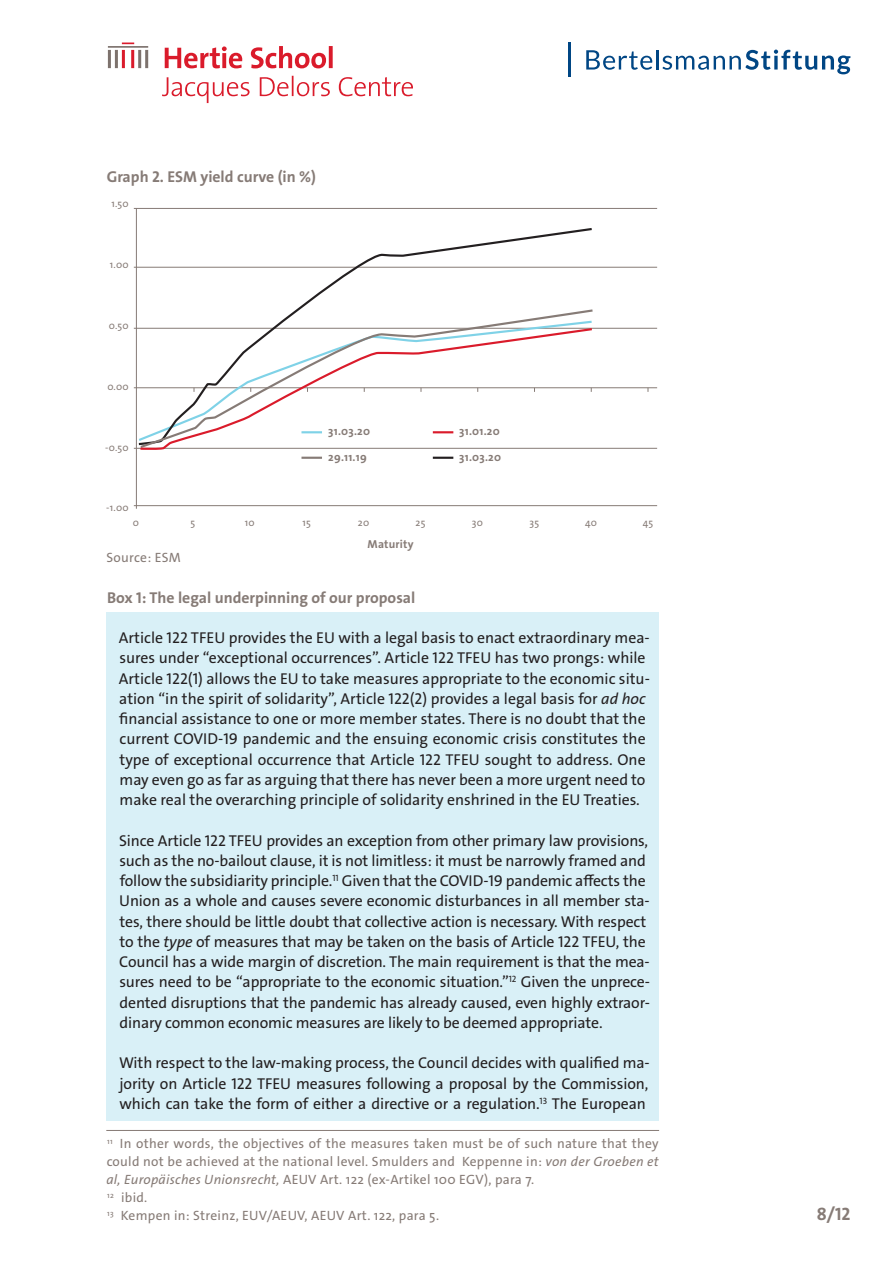
<style>
.page{position:relative;width:893px;height:1263px;background:#fff}
.page>*{position:absolute;margin:0;border:0;box-sizing:border-box;transform-origin:0 0}
.t1{font:700 18px "The Sans Os F";color:#867b76}
.t2{font:15.75px/20.2px "The Sans Os F";letter-spacing:-.01em;color:#231f20}
.t3{font:700 15.75px "The Sans Os F";color:#867b76}
.t4{font:13.5px/18px "The Sans Os F";letter-spacing:.02em;color:#867b76}
.t5{font:700 11.55px "The Sans Os F";letter-spacing:.02em;color:#867b76}
.t6{font:10.2px "The Sans Os F";letter-spacing:.015em;color:#867b76}
.s1{font-style:italic}
</style>
<div class="page">
<hr style="left:115px;top:50px;width:3px;height:18px;background:#7d726d">
<hr style="left:108px;top:50px;width:3px;height:18px;background:#7d726d">
<hr style="left:108px;top:46px;width:40px;height:2px;background:#7d726d">
<svg style="left:122px;top:43px;width:291px;height:60px"></svg>
<svg style="left:586px;top:50px;width:66px;height:20px"></svg>
<hr style="left:656px;top:50px;width:3px;height:20px;background:#004684">
<svg style="left:662px;top:50px;width:188px;height:24px"></svg>
<hr style="left:569px;top:43px;width:2px;height:34px;background:#004684">
<div style="left:106px;top:612px;width:553px;height:508px;background:#d9f0f7"></div>
<hr style="left:106px;top:1130px;width:553px;height:1px;background:#867b76">
<hr style="left:136px;top:208px;width:1px;height:301px;background:#867b76">
<hr style="left:134px;top:505px;width:523px;height:1px;background:#867b76">
<hr style="left:134px;top:448px;width:523px;height:1px;background:#867b76">
<hr style="left:134px;top:387px;width:523px;height:1px;background:#867b76">
<hr style="left:134px;top:328px;width:523px;height:1px;background:#867b76">
<hr style="left:134px;top:267px;width:523px;height:1px;background:#867b76">
<hr style="left:134px;top:208px;width:523px;height:1px;background:#867b76">
<svg style="left:137px;top:228px;width:457px;height:161px"></svg>
<svg style="left:139px;top:308px;width:456px;height:141px"></svg>
<svg style="left:138px;top:327px;width:456px;height:123px"></svg>
<hr style="left:301px;top:431px;width:21px;height:2px;background:#7fd2e7">
<hr style="left:433px;top:431px;width:20px;height:2px;background:#da1b2b">
<hr style="left:301px;top:457px;width:21px;height:2px;background:#867b76">
<hr style="left:433px;top:457px;width:20px;height:2px;background:#231f20">
<p class="t3" style="left:107px;top:166px;width:211px">Graph 2. ESM yield curve (in %)</p>
<p class="t6" style="left:111px;top:197px;width:19px">1.50</p>
<p class="t6" style="left:110px;top:258px;width:20px">1.00</p>
<p class="t6" style="left:109px;top:319px;width:21px">0.50</p>
<p class="t6" style="left:107px;top:380px;width:23px">0.00</p>
<p class="t6" style="left:105px;top:441px;width:25px">-0.50</p>
<p class="t6" style="left:106px;top:501px;width:24px">-1.00</p>
<p class="t5" style="left:328px;top:424px;width:43px">31.03.20</p>
<p class="t5" style="left:459px;top:424px;width:42px">31.01.20</p>
<p class="t5" style="left:328px;top:450px;width:40px">29.11.19</p>
<p class="t5" style="left:459px;top:450px;width:43px">31.03.20</p>
<p class="t6" style="left:133px;top:516px;width:8px">0</p>
<p class="t6" style="left:191px;top:516px;width:6px">5</p>
<p class="t6" style="left:245px;top:516px;width:11px">10</p>
<p class="t6" style="left:303px;top:516px;width:10px">15</p>
<p class="t6" style="left:358px;top:516px;width:13px">20</p>
<p class="t5" style="left:368px;top:537px;width:48px">Maturity</p>
<p class="t6" style="left:416px;top:516px;width:11px">25</p>
<p class="t6" style="left:472px;top:516px;width:13px">30</p>
<p class="t6" style="left:529px;top:516px;width:11px">35</p>
<p class="t6" style="left:585px;top:516px;width:13px">40</p>
<p class="t6" style="left:643px;top:516px;width:12px">45</p>
<p class="t4" style="left:107px;top:549px;width:76px">Source: ESM</p>
<p class="t3" style="left:107px;top:587px;width:310px">Box 1: The legal underpinning of our proposal</p>
<p class="t2" style="left:119px;top:628px;width:533px">Article 122 TFEU provides the EU with a legal basis to enact extraordinary mea&shy;sures under “exceptional occurrences”. Article 122 TFEU has two prongs: while Article 122(1) allows the EU to take measures appropriate to the economic situ&shy;ation “in the spirit of solidarity”, Article 122(2) provides a legal basis for <span class="s1">ad hoc </span>financial assistance to one or more member states. There is no doubt that the current COVID-19 pandemic and the ensuing economic crisis constitutes the type of exceptional occurrence that Article 122 TFEU sought to address. One may even go as far as arguing that there has never been a more urgent need to make real the overarching principle of solidarity enshrined in the EU Treaties.</p>
<p class="t2" style="left:119px;top:830px;width:532px">Since Article 122 TFEU provides an exception from other primary law provisions, such as the no-bailout clause, it is not limitless: it must be narrowly framed and follow the subsidiarity principle.<sup>11</sup> Given that the COVID-19 pandemic affects the Union as a whole and causes severe economic disturbances in all member sta&shy;tes, there should be little doubt that collective action is necessary. With respect to the <span class="s1">type</span> of measures that may be taken on the basis of Article 122 TFEU, the Council has a wide margin of discretion. The main requirement is that the mea&shy;sures need to be “appropriate to the economic situation.”<sup>12</sup> Given the unprece&shy;dented disruptions that the pandemic has already caused, even highly extraor&shy;dinary common economic measures are likely to be deemed appropriate.</p>
<p class="t2" style="left:119px;top:1053px;width:532px;text-align:justify">With respect to the law-making process, the Council decides with qualified ma&shy;jority on Article 122 TFEU measures following a proposal by the Commission, which can take the form of either a directive or a regulation.<sup>13</sup> The European</p>
<p class="t4" style="left:106px;top:1135px;width:554px"><sup>11</sup> In other words, the objectives of the measures taken must be of such nature that they could not be achieved at the national level. Smulders and Keppenne in: <span class="s1">von der Groeben et al, Europäisches Unionsrecht,</span> AEUV Art. 122 (ex-Artikel 100 EGV), para 7.<br><sup>12</sup> ibid.<br><sup>13</sup> Kempen in: Streinz, EUV/AEUV, AEUV Art. 122, para 5.</p>
<p class="t1" style="left:817px;top:1203px;width:35px">8/12</p>
</div>
